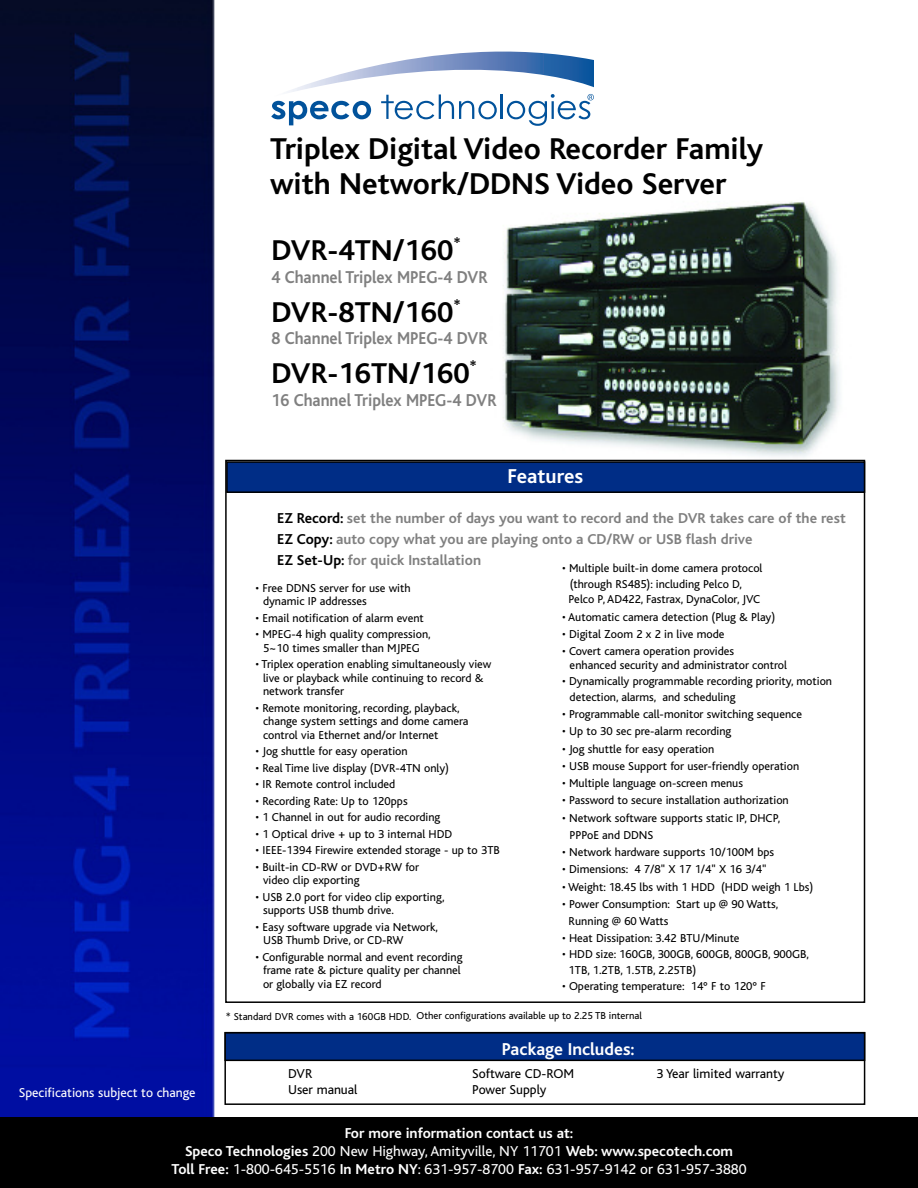
<style>
.page{position:relative;width:918px;height:1188px;background:#fff}
.page>*{position:absolute;margin:0;border:0;box-sizing:border-box;transform-origin:0 0}
.t1{font:700 31.5px/34.5px "Bliss";color:#000}
.t2{font:700 30px "Bliss";color:#000}
.t3{font:700 21px "Bliss";color:#fff}
.t4{font:700 18px "Bliss";color:#808080;scale:.92 1}
.t5{font:700 18px "Bliss";color:#fff}
.t6{font:700 15px/18px "Bliss";color:#fff;text-align:center}
.t7{font:700 15px/21px "Bliss";color:#808080}
.t8{font:13.5px/16.2px "Bliss";color:#000}
.t9{font:13.5px "Bliss";color:#fff}
.t10{font:12px/13.5px "Bliss";color:#000}
.t11{font:10.5px "Bliss";color:#000}
.s1{color:#000}
.s2{font-weight:400}
</style>
<div class="page">
<img style="left:0;top:0;width:866px;height:1117px">
<div style="left:0;top:1117px;width:918px;height:71px;background:#000"></div>
<svg style="left:271px;top:33px;width:323px;height:93px"></svg>
<div style="left:224px;top:1032px;width:641px;height:73px;border:2px solid #000"></div>
<div style="left:225px;top:1033px;width:640px;height:27px;background:#002d86"></div>
<div style="left:224px;top:1032px;width:641px;height:29px;border:2px solid #000"></div>
<div style="left:227px;top:462px;width:638px;height:30px;background:#002d86"></div>
<div style="left:226px;top:461px;width:639px;height:32px;border:2px solid #000"></div>
<h1 class="t1" style="left:270px;top:136px;width:495px">Triplex Digital Video Recorder Family with Network/DDNS Video Server</h1>
<h2 class="t2" style="left:272px;top:241px;width:191px">DVR-4TN/160<sup>*</sup></h2>
<h3 class="t4" style="left:272px;top:271px;width:237px">4 Channel Triplex MPEG-4 DVR</h3>
<h2 class="t2" style="left:272px;top:302px;width:191px">DVR-8TN/160<sup>*</sup></h2>
<h3 class="t4" style="left:272px;top:332px;width:237px">8 Channel Triplex MPEG-4 DVR</h3>
<h2 class="t2" style="left:272px;top:364px;width:207px">DVR-16TN/160<sup>*</sup></h2>
<h3 class="t4" style="left:272px;top:394px;width:246px">16 Channel Triplex MPEG-4 DVR</h3>
<h3 class="t3" style="left:508px;top:470px;width:77px">Features</h3>
<p class="t7" style="left:277px;top:510px;width:570px"><span class="s1">EZ Record:</span> set the number of days you want to record and the DVR takes care of the rest<br><span class="s1">EZ Copy:</span> auto copy what you are playing onto a CD/RW or USB flash drive<br><span class="s1">EZ Set-Up:</span> for quick Installation</p>
<p class="t10" style="left:569px;top:562px;width:195px;line-height:15.8px;text-indent:-6px">• Multiple built-in dome camera protocol (through RS485): including Pelco D,<br>Pelco P, AD422, Fastrax, DynaColor, JVC</p>
<p class="t10" style="left:562px;top:611px;width:215px">• Automatic camera detection (Plug &amp; Play)</p>
<p class="t10" style="left:562px;top:629px;width:164px">• Digital Zoom 2 x 2 in live mode</p>
<p class="t10" style="left:570px;top:646px;width:219px;line-height:14.2px;text-indent:-8px">• Covert camera operation provides<br>enhanced security and administrator control</p>
<p class="t10" style="left:570px;top:675px;width:264px;line-height:15.8px;text-indent:-8px">• Dynamically programmable recording priority, motion detection, alarms, and scheduling</p>
<p class="t10" style="left:562px;top:709px;width:241px">• Programmable call-monitor switching sequence</p>
<p class="t10" style="left:562px;top:726px;width:171px">• Up to 30 sec pre-alarm recording</p>
<p class="t10" style="left:562px;top:743px;width:154px">• Jog shuttle for easy operation</p>
<p class="t10" style="left:562px;top:761px;width:239px">• USB mouse Support for user-friendly operation</p>
<p class="t10" style="left:562px;top:778px;width:182px">• Multiple language on-screen menus</p>
<p class="t10" style="left:562px;top:795px;width:228px">• Password to secure installation authorization</p>
<p class="t10" style="left:570px;top:811px;width:212px;line-height:17.2px;text-indent:-8px">• Network software supports static IP, DHCP,<br>PPPoE and DDNS</p>
<p class="t10" style="left:562px;top:847px;width:213px">• Network hardware supports 10/100M bps</p>
<p class="t10" style="left:562px;top:864px;width:206px">• Dimensions: 4 7/8" X 17 1/4" X 16 3/4"</p>
<p class="t10" style="left:562px;top:881px;width:253px">• Weight: 18.45 lbs with 1 HDD (HDD weigh 1 Lbs)</p>
<p class="t10" style="left:569px;top:897px;width:211px;line-height:17.2px;text-indent:-6px">• Power Consumption: Start up @ 90 Watts,<br>Running @ 60 Watts</p>
<p class="t10" style="left:562px;top:933px;width:179px">• Heat Dissipation: 3.42 BTU/Minute</p>
<p class="t10" style="left:569px;top:948px;width:242px;line-height:15.8px;text-indent:-6px">• HDD size: 160GB, 300GB, 600GB, 800GB, 900GB,<br>1TB, 1.2TB, 1.5TB, 2.25TB)</p>
<p class="t10" style="left:562px;top:980px;width:205px">• Operating temperature: 14° F to 120° F</p>
<p class="t11" style="left:226px;top:1013px;width:418px">* Standard DVR comes with a 160GB HDD. Other configurations available up to 2.25 TB internal</p>
<p class="t10" style="left:263px;top:582px;width:149px;text-indent:-8px">• Free DDNS server for use with dynamic IP addresses</p>
<p class="t10" style="left:256px;top:612px;width:170px">• Email notification of alarm event</p>
<p class="t10" style="left:256px;top:629px;width:177px;text-align:center">• MPEG-4 high quality compression,<br>5~10 times smaller than MJPEG</p>
<p class="t10" style="left:263px;top:659px;width:230px;text-indent:-8px">• Triplex operation enabling simultaneously view live or playback while continuing to record &amp; network transfer</p>
<p class="t10" style="left:263px;top:702px;width:207px;text-indent:-8px">• Remote monitoring, recording, playback, change system settings and dome camera control via Ethernet and/or Internet</p>
<p class="t10" style="left:256px;top:746px;width:154px">• Jog shuttle for easy operation</p>
<p class="t10" style="left:256px;top:762px;width:195px">• Real Time live display (DVR-4TN only)</p>
<p class="t10" style="left:256px;top:779px;width:141px">• IR Remote control included</p>
<p class="t10" style="left:256px;top:795px;width:154px">• Recording Rate: Up to 120pps</p>
<p class="t10" style="left:256px;top:812px;width:186px">• 1 Channel in out for audio recording</p>
<p class="t10" style="left:256px;top:828px;width:198px">• 1 Optical drive + up to 3 internal HDD</p>
<p class="t10" style="left:256px;top:845px;width:246px">• IEEE-1394 Firewire extended storage - up to 3TB</p>
<p class="t10" style="left:263px;top:861px;width:158px;text-indent:-8px">• Built-in CD-RW or DVD+RW for video clip exporting</p>
<p class="t10" style="left:263px;top:891px;width:183px;text-indent:-8px">• USB 2.0 port for video clip exporting, supports USB thumb drive.</p>
<p class="t10" style="left:263px;top:921px;width:176px;text-indent:-8px">• Easy software upgrade via Network,<br>USB Thumb Drive, or CD-RW</p>
<p class="t10" style="left:263px;top:951px;width:201px;text-indent:-8px">• Configurable normal and event recording frame rate &amp; picture quality per channel or globally via EZ record</p>
<h3 class="t5" style="left:502px;top:1043px;width:134px">Package Includes:</h3>
<p class="t8" style="left:288px;top:1067px;width:71px">DVR<br>User manual</p>
<p class="t8" style="left:472px;top:1067px;width:104px">Software CD-ROM<br>Power Supply</p>
<p class="t8" style="left:657px;top:1067px;width:129px">3 Year limited warranty</p>
<p class="t9" style="left:19px;top:1088px;width:178px">Specifications subject to change</p>
<p class="t6" style="left:171px;top:1126px;width:577px">For more information contact us at:<br>Speco Technologies <span class="s2">200 New Highway, Amityville, NY 11701</span> Web: www.specotech.com<br>Toll Free: <span class="s2">1-800-645-5516</span> In Metro NY<span class="s2">: 631-957-8700</span> Fax: <span class="s2">631-957-9142 or 631-957-3880</span></p>
</div>
